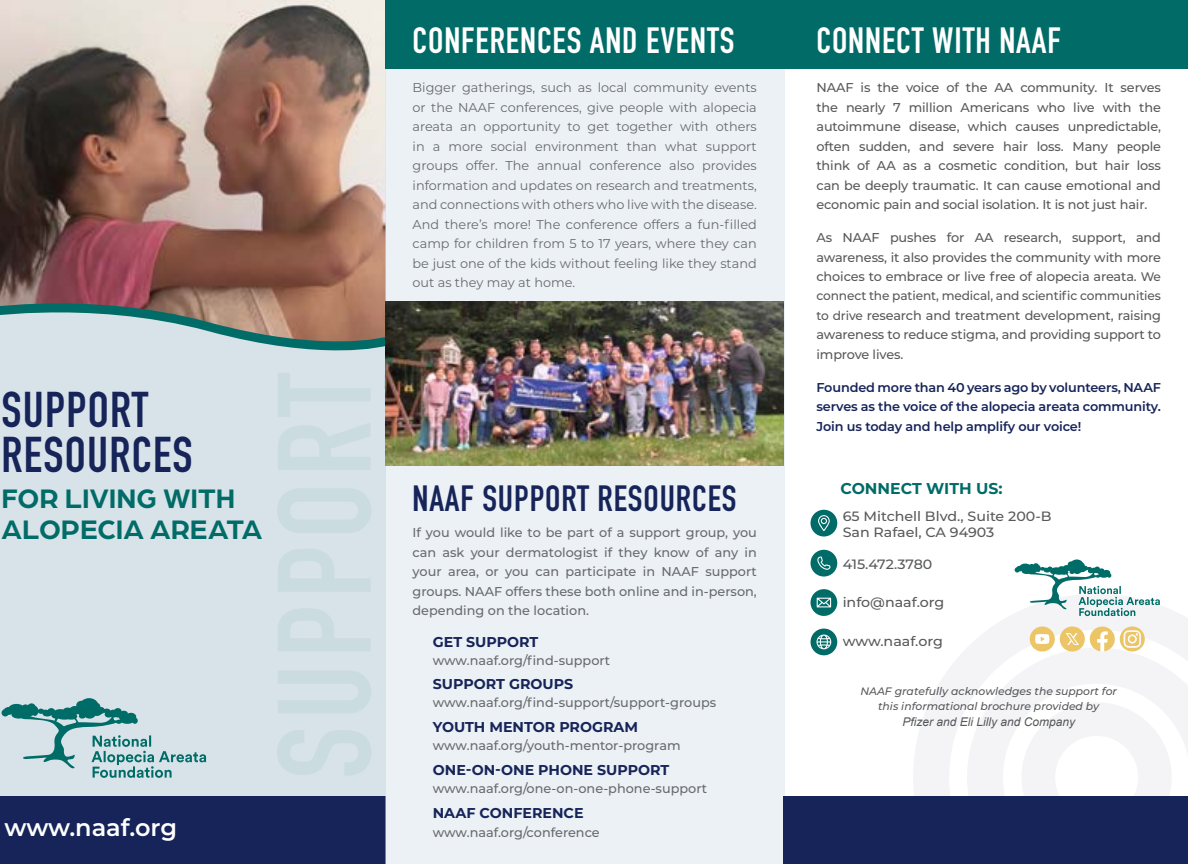
<style>
.page{position:relative;width:1188px;height:864px;background:#fff}
.page>*{position:absolute;margin:0;border:0;box-sizing:border-box;transform-origin:0 0}
.t1{font:700 49.5px/45px "DIN Condensed";letter-spacing:.025em;color:#162459}
.t2{font:700 36px "DIN Condensed";letter-spacing:.025em;color:#fff}
.t3{font:700 36px "DIN Condensed";letter-spacing:.025em;color:#162459}
.t4{font:700 28.5px/31.5px "Arboria";color:#016c67}
.t5{font:600 24px "Montserrat";color:#fff}
.t6{font:700 15.6px "Montserrat";color:#016c67}
.t7{font:700 14.25px "Montserrat";color:#162459}
.t8{font:500 13.5px/16.5px "Montserrat";color:#58595b;scale:1.06 1}
.t9{font:500 12.9px/19.5px "Montserrat";letter-spacing:-.01em;color:#58595b;text-align:justify}
.t10{font:12.9px/19.5px "Montserrat";color:#696a6d;text-align:justify}
.t11{font:500 12.9px/19.5px "Montserrat";color:#696a6d;text-align:justify}
.t12{font:600 12.9px/19.5px "Montserrat";letter-spacing:-.01em;color:#162459;text-align:justify}
.t13{font:500 12.45px "Montserrat";letter-spacing:-.01em;color:#58595b}
.t14{font:italic 12px "Arial";color:#58595b}
.t15{font:italic 500 10.8px/14.9px "Montserrat";color:#58595b;text-align:center}
.s1{font-size:12.45px}
</style>
<div class="page">
<img style="left:0;top:0;width:385px;height:289px">
<svg style="left:0;top:289px;width:385px;height:9px;background:#97645c"></svg>
<div style="left:0;top:389px;width:385px;height:418px;background:#d8e3e9"></div>
<svg style="left:0;top:298px;width:385px;height:91px;background:#b7bdbc"></svg>
<svg style="left:2px;top:698px;width:204px;height:80px"></svg>
<div style="left:0;top:796px;width:385px;height:68px;background:#162459"></div>
<div style="left:385px;top:0;width:399px;height:864px;background:#ebf1f4"></div>
<div style="left:386px;top:0;width:802px;height:69px;background:#016c67"></div>
<img style="left:386px;top:302px;width:398px;height:164px">
<svg style="left:913px;top:606px;width:275px;height:190px;fill:#f4f4f7"></svg>
<svg style="left:811px;top:510px;width:26px;height:27px"></svg>
<svg style="left:811px;top:589px;width:26px;height:27px"></svg>
<svg style="left:811px;top:629px;width:26px;height:26px"></svg>
<svg style="left:811px;top:550px;width:26px;height:27px"></svg>
<div style="left:784px;top:796px;width:404px;height:68px;background:#162459"></div>
<svg style="left:1015px;top:559px;width:145px;height:57px"></svg>
<svg style="left:1090px;top:626px;width:55px;height:26px"></svg>
<svg style="left:1029px;top:626px;width:26px;height:26px"></svg>
<div style="left:1060px;top:626px;width:25px;height:26px;background:#ecc567;border-radius:50%"></div>
<svg style="left:1066px;top:633px;width:13px;height:12px"></svg>
<h1 class="t1" style="left:2px;top:387px;width:193px">SUPPORT<br>RESOURCES</h1>
<h3 class="t4" style="left:2px;top:481px;width:262px">FOR LIVING WITH<br>ALOPECIA AREATA</h3>
<h3 class="t5" style="left:5px;top:811px;width:174px">www.naaf.org</h3>
<h2 class="t2" style="left:413px;top:16px;width:323px">CONFERENCES AND EVENTS</h2>
<p class="t10" style="left:413px;top:78px;width:346px">Bigger gatherings, such as local community events or the NAAF conferences, give people with alopecia areata an opportunity to get together with others in a more social environment than what support groups offer. The annual conference also provides information and updates on research and treatments, and connections with others who live with the disease.<br>And there’s more! The conference offers a fun-filled camp for children from 5 to 17 years, where they can be just one of the kids without feeling like they stand out as they may at home.</p>
<h2 class="t3" style="left:413px;top:474px;width:326px">NAAF SUPPORT RESOURCES</h2>
<p class="t11" style="left:413px;top:522px;width:346px">If you would like to be part of a support group, you can ask your dermatologist if they know of any in your area, or you can participate in NAAF support groups. NAAF offers these both online and in-person, depending on the location.</p>
<p class="t7" style="left:433px;top:631px;width:107px">GET SUPPORT</p>
<p class="t11" style="left:433px;top:650px;width:179px">www.naaf.org/find-support</p>
<p class="t7" style="left:433px;top:674px;width:142px">SUPPORT GROUPS</p>
<p class="t11" style="left:433px;top:693px;width:285px">www.naaf.org/find-support/support-groups</p>
<p class="t7" style="left:433px;top:717px;width:207px">YOUTH MENTOR PROGRAM</p>
<p class="t11" style="left:433px;top:735px;width:249px">www.naaf.org/youth-mentor-program</p>
<p class="t7" style="left:433px;top:760px;width:238px">ONE-ON-ONE PHONE SUPPORT</p>
<p class="t11" style="left:433px;top:778px;width:276px">www.naaf.org/one-on-one-phone-support</p>
<p class="t7" style="left:433px;top:802px;width:152px">NAAF CONFERENCE</p>
<p class="t11" style="left:433px;top:822px;width:169px">www.naaf.org/conference</p>
<h2 class="t2" style="left:816px;top:16px;width:246px">CONNECT WITH NAAF</h2>
<p class="t9" style="left:816px;top:78px;width:346px">NAAF is the voice of the AA community. It serves the nearly 7 million Americans who live with the autoimmune disease, which causes unpredictable, often sudden, and severe hair loss. Many people think of AA as a cosmetic condition, but hair loss can be deeply traumatic. It can cause emotional and economic pain and social isolation. It is not just hair.</p>
<p class="t9" style="left:816px;top:227px;width:346px">As NAAF pushes for AA research, support, and awareness, it also provides the community with more choices to embrace or live free of alopecia areata. <span class="s1">We</span></p>
<p class="t13" style="left:816px;top:287px;width:346px">connect the patient, medical, and scientific communities</p>
<p class="t9" style="left:816px;top:305px;width:346px"><span class="s1">to drive</span> research and treatment development, raising awareness to reduce stigma, and providing support to improve lives.</p>
<p class="t12" style="left:816px;top:377px;width:346px">Founded more than 40 years ago by volunteers, NAAF serves as the voice of the alopecia areata community.<br>Join us today and help amplify our voice!</p>
<p class="t6" style="left:840px;top:477px;width:164px">CONNECT WITH US:</p>
<p class="t8" style="left:843px;top:507px;width:199px">65 Mitchell Blvd., Suite 200-B<br>San Rafael, CA 94903</p>
<p class="t8" style="left:843px;top:555px;width:86px">415.472.3780</p>
<p class="t8" style="left:843px;top:593px;width:97px">info@naaf.org</p>
<p class="t8" style="left:843px;top:633px;width:96px">www.naaf.org</p>
<p class="t15" style="left:860px;top:684px;width:258px">NAAF gratefully acknowledges the support for this informational brochure provided by</p>
<p class="t14" style="left:902px;top:715px;width:174px">Pfizer and Eli Lilly and Company</p>
</div>
